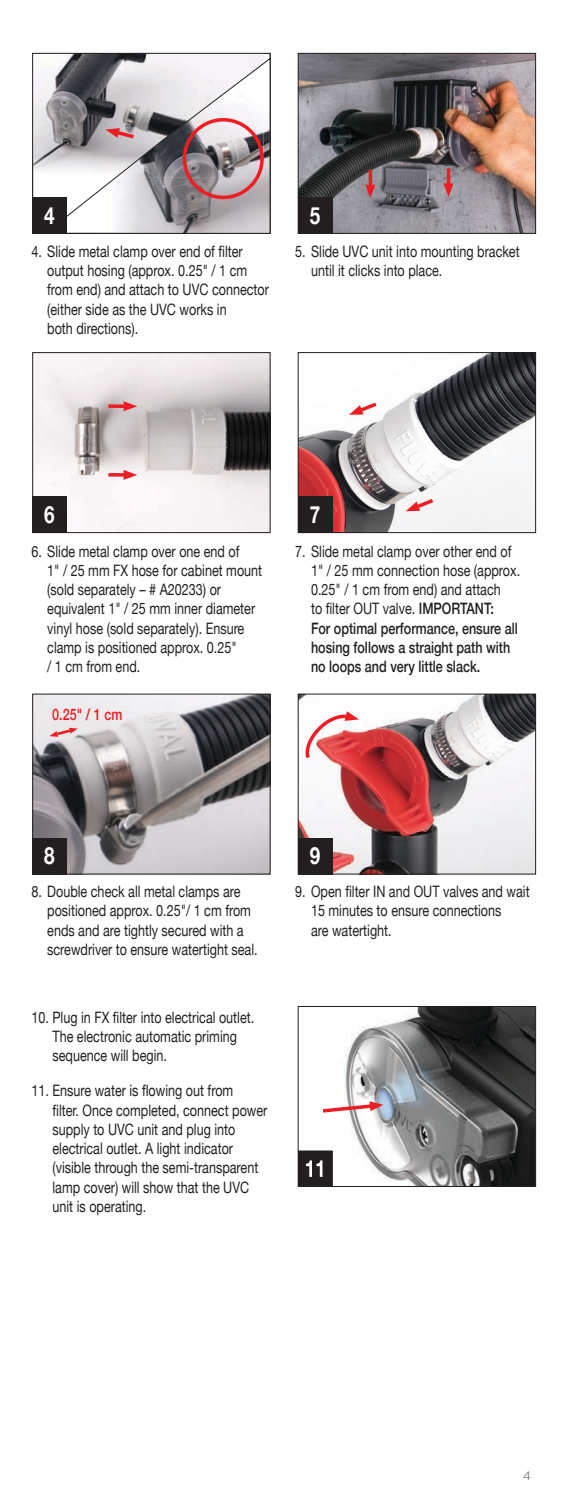
<style>
.page{position:relative;width:567px;height:1512px;background:#fff}
.page>*{position:absolute;margin:0;border:0;box-sizing:border-box;transform-origin:0 0}
.t1{font:700 23.62px "Helvetica Neue";color:#fff;scale:.8 1}
.t2{font:15.75px/19.2px "Helvetica Neue";color:#231f20;scale:.8 1}
.t3{font:500 15.75px "Helvetica Neue";color:#ee1d23;scale:.8 1}
.t4{font:12.25px "Gotham";color:#808285}
.s1{font-weight:500}
</style>
<div class="page">
<img style="left:34px;top:696px;width:235px;height:177px">
<div style="left:32px;top:694px;width:239px;height:181px;border:1px solid #231f20"></div>
<svg style="left:49px;top:727px;width:29px;height:10px"></svg>
<div style="left:32px;top:838px;width:35px;height:36px;background:#231f20"></div>
<img style="left:300px;top:696px;width:234px;height:177px">
<div style="left:298px;top:694px;width:238px;height:181px;border:1px solid #231f20"></div>
<img style="left:300px;top:354px;width:234px;height:177px">
<div style="left:298px;top:352px;width:238px;height:181px;border:1px solid #231f20"></div>
<img style="left:300px;top:55px;width:234px;height:177px">
<div style="left:298px;top:53px;width:238px;height:181px;border:1px solid #231f20"></div>
<div style="left:298px;top:198px;width:35px;height:36px;background:#231f20"></div>
<div style="left:298px;top:497px;width:35px;height:36px;background:#231f20"></div>
<div style="left:298px;top:838px;width:35px;height:36px;background:#231f20"></div>
<svg style="left:302px;top:711px;width:57px;height:51px"></svg>
<svg style="left:32px;top:53px;width:239px;height:181px"></svg>
<svg style="left:43px;top:57px;width:228px;height:177px"></svg>
<svg style="left:105px;top:128px;width:33px;height:13px"></svg>
<div style="left:183px;top:118px;width:81px;height:81px;border:4px solid #ee1d23;border-radius:50%"></div>
<svg style="left:349px;top:400px;width:31px;height:16px"></svg>
<svg style="left:406px;top:496px;width:31px;height:16px"></svg>
<hr style="left:369px;top:169px;width:3px;height:19px;background:#ee1d23">
<svg style="left:365px;top:185px;width:10px;height:13px"></svg>
<hr style="left:447px;top:168px;width:3px;height:19px;background:#ee1d23">
<svg style="left:444px;top:183px;width:9px;height:14px"></svg>
<img style="left:34px;top:354px;width:235px;height:177px">
<div style="left:32px;top:352px;width:239px;height:181px;border:1px solid #231f20"></div>
<div style="left:32px;top:497px;width:35px;height:36px;background:#231f20"></div>
<svg style="left:108px;top:404px;width:16px;height:4px"></svg>
<svg style="left:124px;top:401px;width:13px;height:10px"></svg>
<svg style="left:108px;top:473px;width:16px;height:4px"></svg>
<svg style="left:124px;top:470px;width:13px;height:10px"></svg>
<img style="left:300px;top:1008px;width:234px;height:177px">
<img style="left:300px;top:1151px;width:33px;height:34px">
<img style="left:306px;top:1160px;width:16px;height:17px">
<div style="left:298px;top:1006px;width:238px;height:181px;border:1px solid #231f20"></div>
<svg style="left:319px;top:1101px;width:65px;height:14px"></svg>
<h1 class="t1" style="left:44px;top:197px;width:15px">4</h1>
<h1 class="t1" style="left:310px;top:197px;width:15px">5</h1>
<p class="t2" style="left:47px;top:243px;width:279px;text-indent:-16px">4. Slide metal clamp over end of filter output hosing (approx. 0.25" / 1 cm from end) and attach to UVC connector (either side as the UVC works in<br>both directions).</p>
<p class="t2" style="left:311px;top:243px;width:262px;text-indent:-16px">5. Slide UVC unit into mounting bracket until it clicks into place.</p>
<h1 class="t1" style="left:44px;top:496px;width:15px">6</h1>
<h1 class="t1" style="left:310px;top:496px;width:15px">7</h1>
<p class="t2" style="left:47px;top:542px;width:270px;text-indent:-16px">6. Slide metal clamp over one end of<br>1" / 25 mm FX hose for cabinet mount (sold separately – # A20233) or equivalent 1" / 25 mm inner diameter vinyl hose (sold separately). Ensure clamp is positioned approx. 0.25"<br>/ 1 cm from end.</p>
<p class="t2" style="left:311px;top:542px;width:263px;text-indent:-16px">7. Slide metal clamp over other end of 1" / 25 mm connection hose (approx.<br>0.25" / 1 cm from end) and attach<br>to filter OUT valve. <span class="s1">IMPORTANT:<br>For optimal performance, ensure all hosing follows a straight path with no loops and very little slack.</span></p>
<p class="t3" style="left:52px;top:702px;width:89px">0.25" / 1 cm</p>
<h1 class="t1" style="left:44px;top:837px;width:15px">8</h1>
<h1 class="t1" style="left:310px;top:838px;width:15px">9</h1>
<p class="t2" style="left:47px;top:883px;width:265px;text-indent:-16px">8. Double check all metal clamps are positioned approx. 0.25"/ 1 cm from ends and are tightly secured with a screwdriver to ensure watertight seal.</p>
<p class="t2" style="left:311px;top:883px;width:275px;text-indent:-16px">9. Open filter IN and OUT valves and wait<br>15 minutes to ensure connections<br>are watertight.</p>
<p class="t2" style="left:52px;top:1009px;width:254px;text-indent:-21px">10. Plug in FX filter into electrical outlet.<br>The electronic automatic priming sequence will begin.</p>
<p class="t2" style="left:52px;top:1082px;width:270px;text-indent:-21px">11. Ensure water is flowing out from<br>filter. Once completed, connect power supply to UVC unit and plug into electrical outlet. A light indicator (visible through the semi-transparent lamp cover) will show that the UVC unit is operating.</p>
<p class="t4" style="left:523px;top:1467px;width:10px">4</p>
</div>
